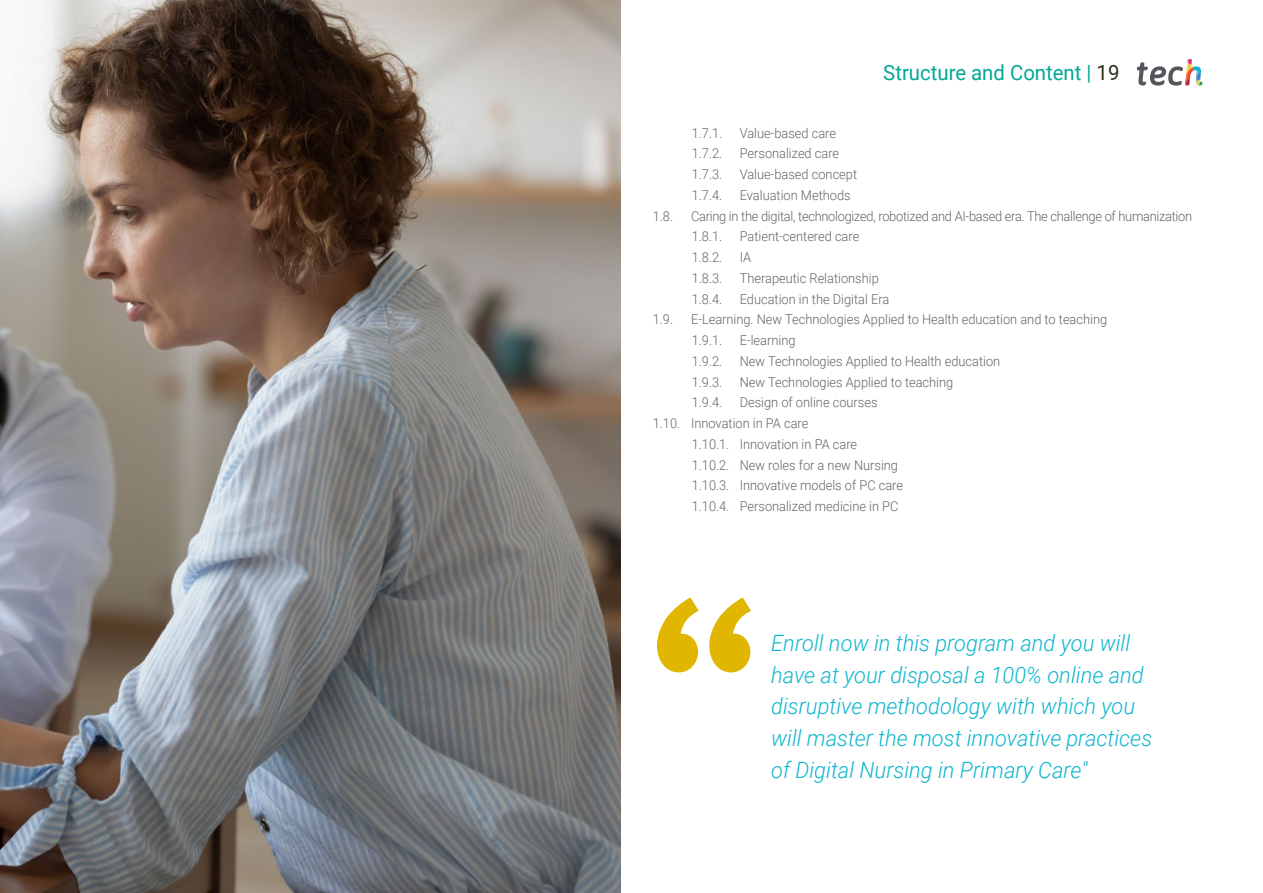
<style>
.page{position:relative;width:1263px;height:893px;background:#fff}
.page>*{position:absolute;margin:0;border:0;box-sizing:border-box;transform-origin:0 0}
.t1{font:italic 300 22.5px/31.5px "Roboto";color:#0fb6cf}
.t2{font:21px "Roboto";color:#00a996}
.t3{font:300 13.5px/20.7px "Roboto";color:#61646a;scale:.95 1}
.t4{font:300 13.5px/20.7px "Roboto";letter-spacing:-.02em;color:#61646a;scale:.95 1}
.s1{color:#312e20}
</style>
<div class="page">
<svg style="left:1137px;top:59px;width:65px;height:27px"></svg>
<img style="left:0;top:0;width:621px;height:893px">
<svg style="left:657px;top:597px;width:94px;height:76px"></svg>
<p class="t3" style="left:692px;top:122px;width:34px">1.7.1.</p>
<p class="t3" style="left:740px;top:122px;width:103px">Value-based care</p>
<p class="t3" style="left:692px;top:143px;width:34px">1.7.2.</p>
<p class="t3" style="left:740px;top:143px;width:106px">Personalized care</p>
<p class="t3" style="left:692px;top:164px;width:34px">1.7.3.</p>
<p class="t3" style="left:740px;top:164px;width:125px">Value-based concept</p>
<p class="t3" style="left:692px;top:184px;width:34px">1.7.4.</p>
<p class="t3" style="left:740px;top:184px;width:118px">Evaluation Methods</p>
<h2 class="t2" style="left:883px;top:57px;width:238px">Structure and Content | <span class="s1">19</span></h2>
<p class="t3" style="left:653px;top:205px;width:23px">1.8.</p>
<p class="t4" style="left:691px;top:205px;width:529px">Caring in the digital, technologized, robotized and AI-based era. The challenge of humanization<br>1.8.1.</p>
<p class="t3" style="left:740px;top:226px;width:127px">Patient-centered care</p>
<p class="t3" style="left:692px;top:247px;width:34px">1.8.2.</p>
<p class="t3" style="left:740px;top:247px;width:14px">IA</p>
<p class="t3" style="left:692px;top:267px;width:34px">1.8.3.</p>
<p class="t3" style="left:740px;top:267px;width:148px">Therapeutic Relationship</p>
<p class="t3" style="left:692px;top:288px;width:34px">1.8.4.</p>
<p class="t3" style="left:740px;top:288px;width:159px">Education in the Digital Era</p>
<p class="t3" style="left:653px;top:309px;width:23px">1.9.</p>
<p class="t3" style="left:691px;top:309px;width:440px">E-Learning. New Technologies Applied to Health education and to teaching<br>1.9.1.</p>
<p class="t3" style="left:740px;top:330px;width:60px">E-learning</p>
<p class="t3" style="left:692px;top:350px;width:34px">1.9.2.</p>
<p class="t3" style="left:740px;top:350px;width:276px">New Technologies Applied to Health education</p>
<p class="t3" style="left:692px;top:371px;width:34px">1.9.3.</p>
<p class="t3" style="left:740px;top:371px;width:226px">New Technologies Applied to teaching</p>
<p class="t3" style="left:692px;top:392px;width:34px">1.9.4.</p>
<p class="t3" style="left:740px;top:392px;width:146px">Design of online courses</p>
<p class="t3" style="left:653px;top:413px;width:165px">1.10. Innovation in PA care</p>
<p class="t3" style="left:692px;top:433px;width:176px">1.10.1. Innovation in PA care</p>
<p class="t3" style="left:692px;top:454px;width:219px">1.10.2. New roles for a new Nursing</p>
<p class="t3" style="left:692px;top:475px;width:224px">1.10.3. Innovative models of PC care</p>
<p class="t3" style="left:692px;top:496px;width:219px">1.10.4. Personalized medicine in PC</p>
<h1 class="t1" style="left:771px;top:627px;width:382px">Enroll now in this program and you will have at your disposal a 100% online and disruptive methodology with which you will master the most innovative practices of Digital Nursing in Primary Care"</h1>
</div>
